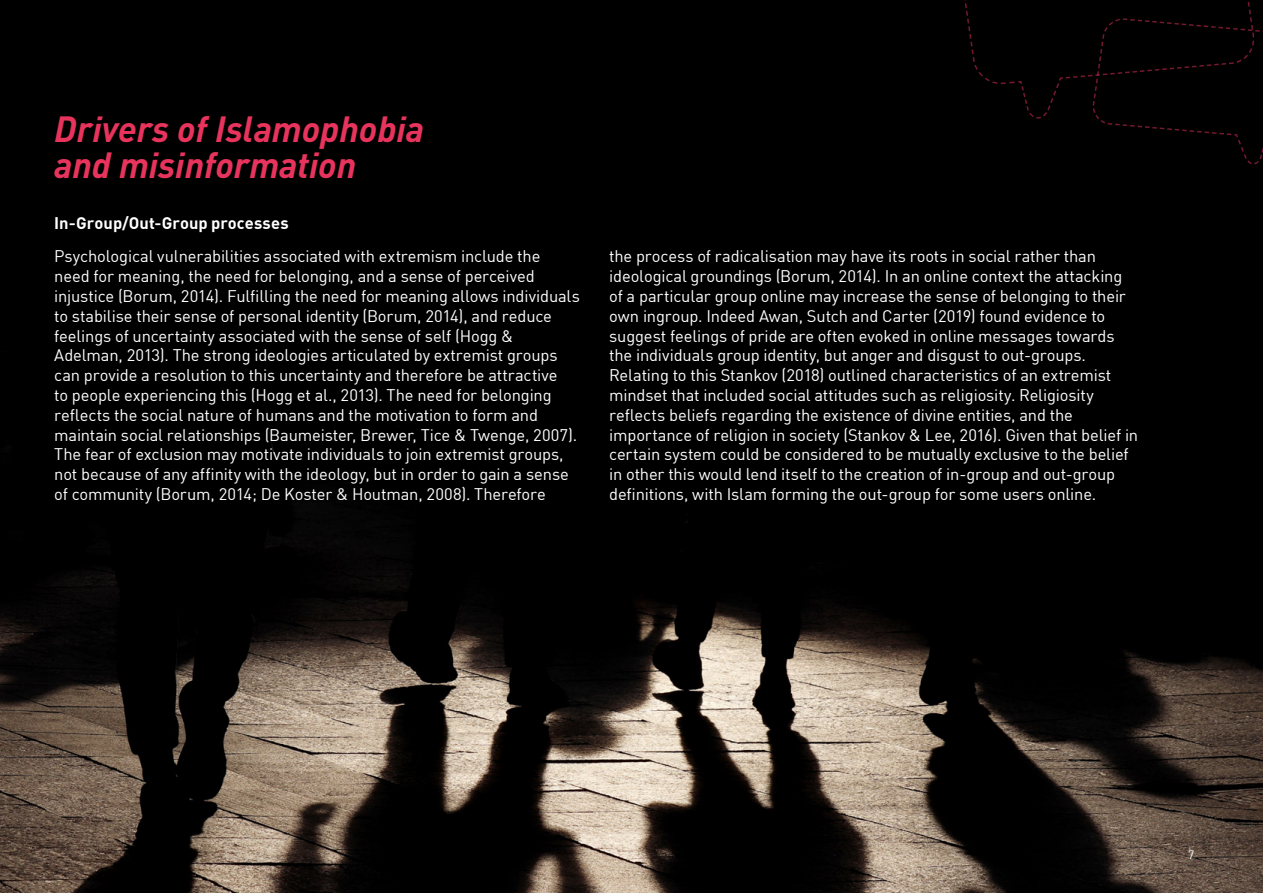
<style>
.page{position:relative;width:1263px;height:893px;background:#000}
.page>*{position:absolute;margin:0;border:0;box-sizing:border-box;transform-origin:0 0}
.Page_Header{font:italic 700 36px/36px "DIN Pro";letter-spacing:-.005em;color:#e8345d}
.Body_text{font:16.5px/19.8px "DIN Offc";letter-spacing:-.01em;color:#fff}
.Page_Sub_Heading{font:700 16.5px "DIN Offc";letter-spacing:.005em;color:#fff}
.t1{font:12px "DIN Offc";color:#fff}
</style>
<div class="page">
<img style="left:0;top:398px;width:1263px;height:495px">
<svg style="left:964px;top:0;width:299px;height:165px"></svg>
<p class="Page_Header" style="left:54px;top:109px;width:372px">Drivers of Islamophobia and misinformation</p>
<p class="Page_Sub_Heading" style="left:54px;top:213px;width:236px">In-Group/Out-Group processes</p>
<p class="Body_text" style="left:54px;top:246px;width:527px">Psychological vulnerabilities associated with extremism include the<br>need for meaning, the need for belonging, and a sense of perceived injustice (Borum, 2014). Fulfilling the need for meaning allows individuals to stabilise their sense of personal identity (Borum, 2014), and reduce feelings of uncertainty associated with the sense of self (Hogg &amp; Adelman, 2013). The strong ideologies articulated by extremist groups can provide a resolution to this uncertainty and therefore be attractive<br>to people experiencing this (Hogg et al., 2013). The need for belonging reflects the social nature of humans and the motivation to form and maintain social relationships (Baumeister, Brewer, Tice &amp; Twenge, 2007).<br>The fear of exclusion may motivate individuals to join extremist groups, not because of any affinity with the ideology, but in order to gain a sense of community (Borum, 2014; De Koster &amp; Houtman, 2008). Therefore</p>
<p class="Body_text" style="left:609px;top:246px;width:530px">the process of radicalisation may have its roots in social rather than ideological groundings (Borum, 2014). In an online context the attacking of a particular group online may increase the sense of belonging to their own ingroup. Indeed Awan, Sutch and Carter (2019) found evidence to suggest feelings of pride are often evoked in online messages towards the individuals group identity, but anger and disgust to out-groups.<br>Relating to this Stankov (2018) outlined characteristics of an extremist mindset that included social attitudes such as religiosity. Religiosity reflects beliefs regarding the existence of divine entities, and the importance of religion in society (Stankov &amp; Lee, 2016). Given that belief in certain system could be considered to be mutually exclusive to the belief in other this would lend itself to the creation of in-group and out-group definitions, with Islam forming the out-group for some users online.</p>
<p class="t1" style="left:1188px;top:847px;width:8px">7</p>
</div>
